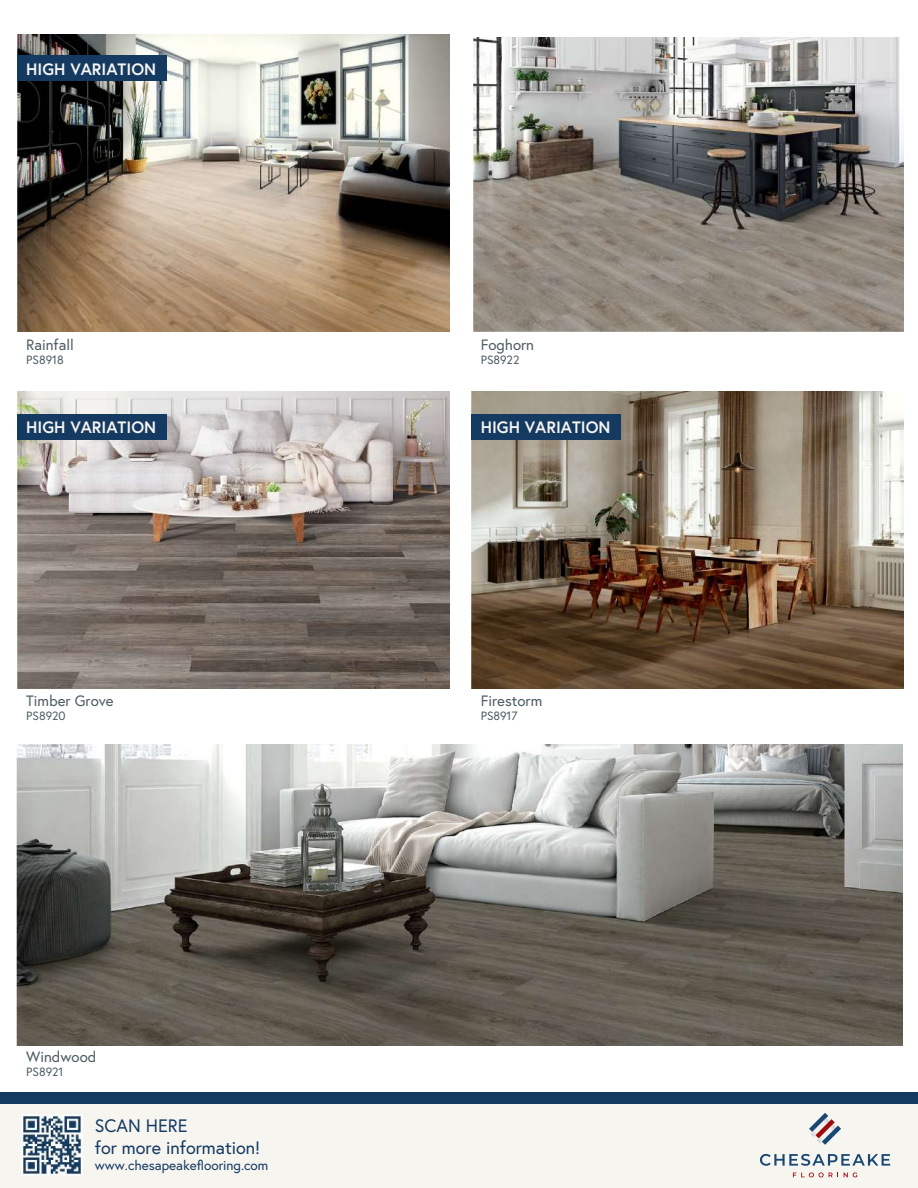
<style>
.page{position:relative;width:918px;height:1188px;background:#fff}
.page>*{position:absolute;margin:0;border:0;box-sizing:border-box;transform-origin:0 0}
.t1{font:18px/21.6px "Europa";color:#153a62}
.t2{font:700 16.5px "Europa";color:#f7f5f0}
.t3{font:15px "Europa";color:#4d5c63}
.t4{font:13.5px "Europa";color:#153a62}
.t5{font:12px "Europa";color:#4d5c63}
</style>
<div class="page">
<div style="left:0;top:1102px;width:918px;height:86px;background:#f7f5f0"></div>
<svg style="left:760px;top:1154px;width:130px;height:12px"></svg>
<img style="left:817px;top:1138px;width:5px;height:5px">
<svg style="left:822px;top:1126px;width:19px;height:19px"></svg>
<svg style="left:809px;top:1113px;width:19px;height:19px"></svg>
<img style="left:810px;top:1118px;width:18px;height:19px">
<svg style="left:816px;top:1119px;width:19px;height:19px"></svg>
<svg style="left:793px;top:1173px;width:45px;height:4px"></svg>
<svg style="left:844px;top:1173px;width:13px;height:4px"></svg>
<div style="left:0;top:1092px;width:918px;height:12px;background:#153a62"></div>
<img style="left:21px;top:1114px;width:62px;height:62px">
<img style="left:17px;top:34px;width:432px;height:297px">
<img style="left:473px;top:37px;width:431px;height:294px">
<img style="left:17px;top:391px;width:432px;height:297px">
<img style="left:472px;top:391px;width:432px;height:297px">
<img style="left:16px;top:745px;width:886px;height:301px">
<div style="left:17px;top:414px;width:149px;height:26px;background:#153a62"></div>
<div style="left:472px;top:414px;width:149px;height:26px;background:#153a62"></div>
<div style="left:17px;top:56px;width:149px;height:25px;background:#153a62"></div>
<p class="t2" style="left:26px;top:58px;width:131px">HIGH VARIATION</p>
<p class="t3" style="left:26px;top:335px;width:49px">Rainfall</p>
<p class="t5" style="left:26px;top:352px;width:39px">PS8918</p>
<p class="t3" style="left:481px;top:335px;width:55px">Foghorn</p>
<p class="t5" style="left:481px;top:352px;width:40px">PS8922</p>
<p class="t2" style="left:26px;top:416px;width:131px">HIGH VARIATION</p>
<p class="t2" style="left:481px;top:416px;width:131px">HIGH VARIATION</p>
<p class="t3" style="left:26px;top:691px;width:89px">Timber Grove</p>
<p class="t5" style="left:26px;top:708px;width:41px">PS8920</p>
<p class="t3" style="left:26px;top:1047px;width:72px">Windwood</p>
<p class="t5" style="left:26px;top:1065px;width:39px">PS8921</p>
<p class="t1" style="left:95px;top:1115px;width:167px">SCAN HERE<br>for more information!</p>
<p class="t4" style="left:95px;top:1157px;width:175px">www.chesapeakeflooring.com</p>
<p class="t3" style="left:481px;top:691px;width:63px">Firestorm</p>
<p class="t5" style="left:481px;top:708px;width:38px">PS8917</p>
</div>
